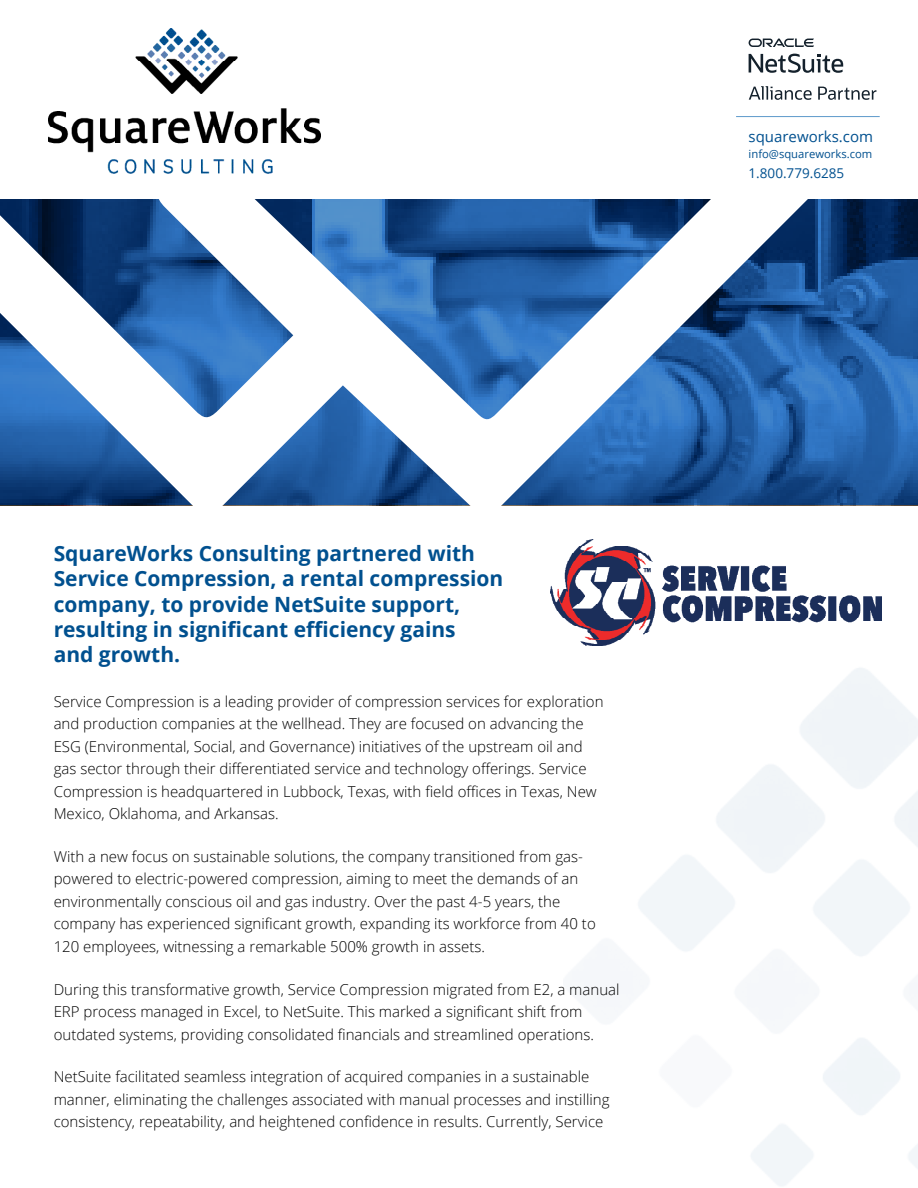
<style>
.page{position:relative;width:918px;height:1188px;background:#fff}
.page>*{position:absolute;margin:0;border:0;box-sizing:border-box;transform-origin:0 0}
.t1{font:700 21px/25.2px "Open Sans";color:#00508f}
.t2{font:300 15px/22.5px "Open Sans";color:#000}
.t3{font:15px "Open Sans";color:#00508f}
.t4{font:13.5px "Open Sans";color:#00508f}
.t5{font:11.25px "Open Sans";color:#00508f}
</style>
<div class="page">
<svg style="left:833px;top:200px;width:85px;height:305px;background:#1e5596"></svg>
<img style="left:550px;top:539px;width:331px;height:107px">
<svg style="left:0;top:173px;width:833px;height:333px"></svg>
<svg style="left:749px;top:86px;width:63px;height:14px"></svg>
<svg style="left:818px;top:87px;width:58px;height:13px"></svg>
<svg style="left:749px;top:38px;width:65px;height:9px"></svg>
<svg style="left:749px;top:54px;width:94px;height:19px"></svg>
<hr style="left:736px;top:116px;width:144px;height:1px;background:#5c99cb">
<img style="left:49px;top:29px;width:272px;height:144px">
<p class="t3" style="left:749px;top:126px;width:126px">squareworks.com</p>
<p class="t5" style="left:749px;top:147px;width:125px">info@squareworks.com</p>
<p class="t4" style="left:749px;top:164px;width:97px">1.800.779.6285</p>
<h1 class="t1" style="left:54px;top:540px;width:451px">SquareWorks Consulting partnered with Service Compression, a rental compression company, to provide NetSuite support, resulting in significant efficiency gains<br>and growth.</h1>
<p class="t2" style="left:54px;top:690px;width:551px">Service Compression is a leading provider of compression services for exploration and production companies at the wellhead. They are focused on advancing the ESG (Environmental, Social, and Governance) initiatives of the upstream oil and gas sector through their differentiated service and technology offerings. Service Compression is headquartered in Lubbock, Texas, with field offices in Texas, New Mexico, Oklahoma, and Arkansas.</p>
<p class="t2" style="left:54px;top:845px;width:544px">With a new focus on sustainable solutions, the company transitioned from gas&shy;powered to electric-powered compression, aiming to meet the demands of an environmentally conscious oil and gas industry. Over the past 4-5 years, the company has experienced significant growth, expanding its workforce from 40 to 120 employees, witnessing a remarkable 500% growth in assets.</p>
<p class="t2" style="left:54px;top:978px;width:567px">During this transformative growth, Service Compression migrated from E2, a manual<br>ERP process managed in Excel, to NetSuite. This marked a significant shift from outdated systems, providing consolidated financials and streamlined operations.</p>
<p class="t2" style="left:54px;top:1065px;width:557px">NetSuite facilitated seamless integration of acquired companies in a sustainable manner, eliminating the challenges associated with manual processes and instilling consistency, repeatability, and heightened confidence in results. Currently, Service</p>
</div>
